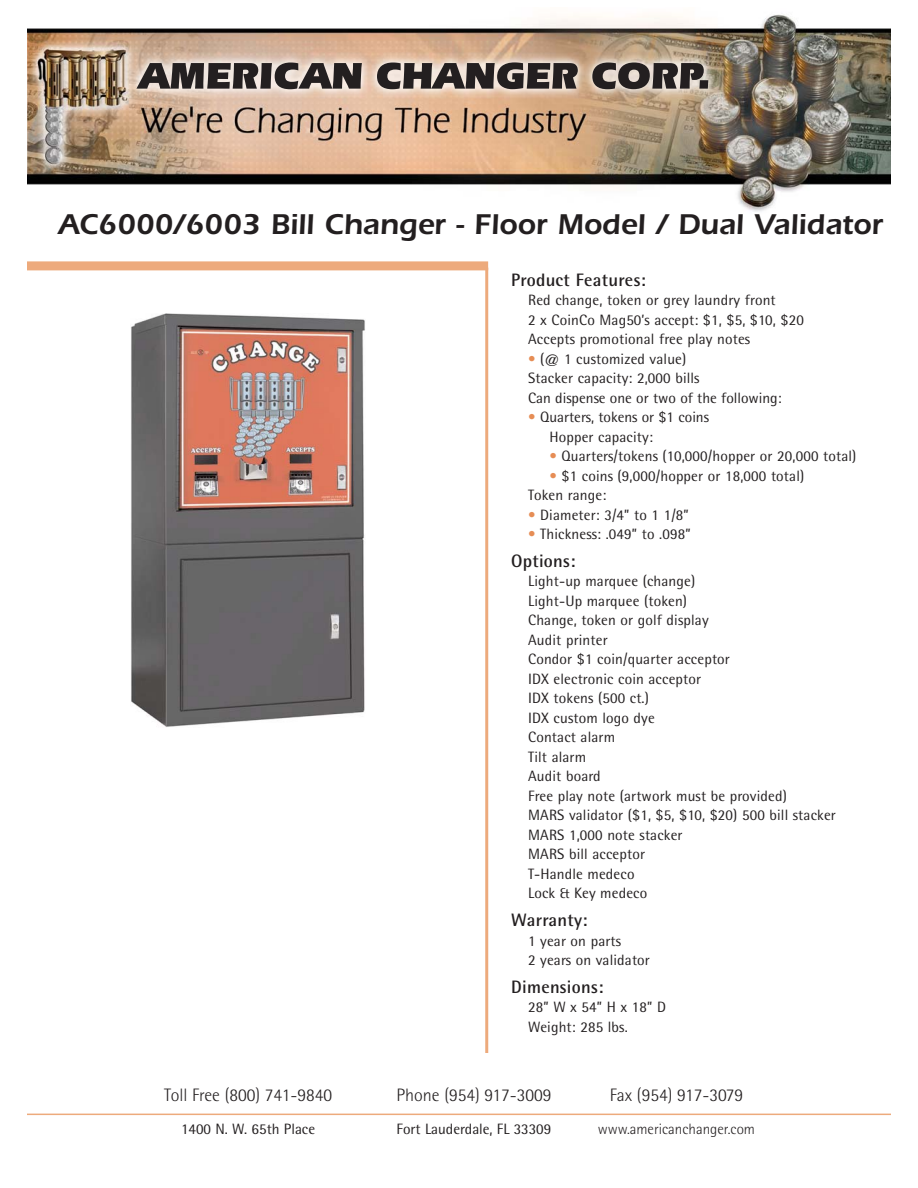
<style>
.page{position:relative;width:918px;height:1188px;background:#fff}
.page>*{position:absolute;margin:0;border:0;box-sizing:border-box;transform-origin:0 0}
.t1{font:600 29.7px "Itc Eras";color:#231f20}
.t2{font:300 18px "Rotis Semi Sans";color:#231f20}
.t3{font:700 18px "Rotis Semi Sans";letter-spacing:.015em;color:#231f20}
.t4{font:15px/19.5px "Rotis Semi Sans";letter-spacing:.01em;color:#231f20}
.t5{font:300 15px "Rotis Semi Sans";color:#231f20}
.s1{color:#e68d55}
</style>
<div class="page">
<img style="left:27px;top:14px;width:864px;height:198px">
<img style="left:136px;top:63px;width:265px;height:26px">
<hr style="left:485px;top:268px;width:3px;height:785px;background:#edaa7c">
<div style="left:27px;top:261px;width:461px;height:9px;background:#edaa7c"></div>
<img style="left:131px;top:313px;width:234px;height:414px">
<hr style="left:27px;top:1114px;width:864px;height:1px;background:#edaa7c">
<h1 class="t1" style="left:58px;top:215px;width:826px">AC6000/6003 Bill Changer - Floor Model / Dual Validator</h1>
<p class="t3" style="left:511px;top:273px;width:136px">Product Features:</p>
<p class="t4" style="left:528px;top:292px;width:277px">Red change, token or grey laundry front<br>2 x CoinCo Mag50’s accept: $1, $5, $10, $20<br>Accepts promotional free play notes</p>
<p class="t4" style="left:528px;top:351px;width:255px"><span class="s1">•</span> (@ 1 customized value)<br>Stacker capacity: 2,000 bills<br>Can dispense one or two of the following:</p>
<p class="t4" style="left:549px;top:409px;width:161px;text-indent:-21px"><span class="s1">•</span> Quarters, tokens or $1 coins<br>Hopper capacity:</p>
<p class="t4" style="left:549px;top:448px;width:308px"><span class="s1">•</span> Quarters/tokens (10,000/hopper or 20,000 total)</p>
<p class="t4" style="left:528px;top:468px;width:278px;text-indent:21px"><span class="s1">•</span> $1 coins (9,000/hopper or 18,000 total)<br>Token range:</p>
<p class="t4" style="left:528px;top:507px;width:162px"><span class="s1">•</span> Diameter: 3/4” to 1 1/8”</p>
<p class="t4" style="left:528px;top:526px;width:164px"><span class="s1">•</span> Thickness: .049” to .098”</p>
<p class="t3" style="left:511px;top:555px;width:66px">Options:</p>
<p class="t4" style="left:528px;top:573px;width:309px">Light-up marquee (change)<br>Light-Up marquee (token)<br>Change, token or golf display<br>Audit printer<br>Condor $1 coin/quarter acceptor<br>IDX electronic coin acceptor<br>IDX tokens (500 ct.)<br>IDX custom logo dye<br>Contact alarm<br>Tilt alarm<br>Audit board<br>Free play note (artwork must be provided)<br>MARS validator ($1, $5, $10, $20) 500 bill stacker<br>MARS 1,000 note stacker<br>MARS bill acceptor<br>T-Handle medeco<br>Lock &amp; Key medeco</p>
<p class="t3" style="left:511px;top:914px;width:78px">Warranty:</p>
<p class="t4" style="left:528px;top:932px;width:123px">1 year on parts<br>2 years on validator</p>
<p class="t3" style="left:511px;top:980px;width:94px">Dimensions:</p>
<p class="t4" style="left:528px;top:999px;width:139px">28” W x 54” H x 18” D<br>Weight: 285 lbs.</p>
<p class="t2" style="left:164px;top:1089px;width:169px">Toll Free (800) 741-9840</p>
<p class="t2" style="left:396px;top:1089px;width:157px">Phone (954) 917-3009</p>
<p class="t2" style="left:610px;top:1089px;width:135px">Fax (954) 917-3079</p>
<p class="t4" style="left:181px;top:1121px;width:136px">1400 N. W. 65th Place</p>
<p class="t4" style="left:397px;top:1121px;width:156px">Fort Lauderdale, FL 33309</p>
<p class="t5" style="left:598px;top:1124px;width:159px">www.americanchanger.com</p>
</div>
